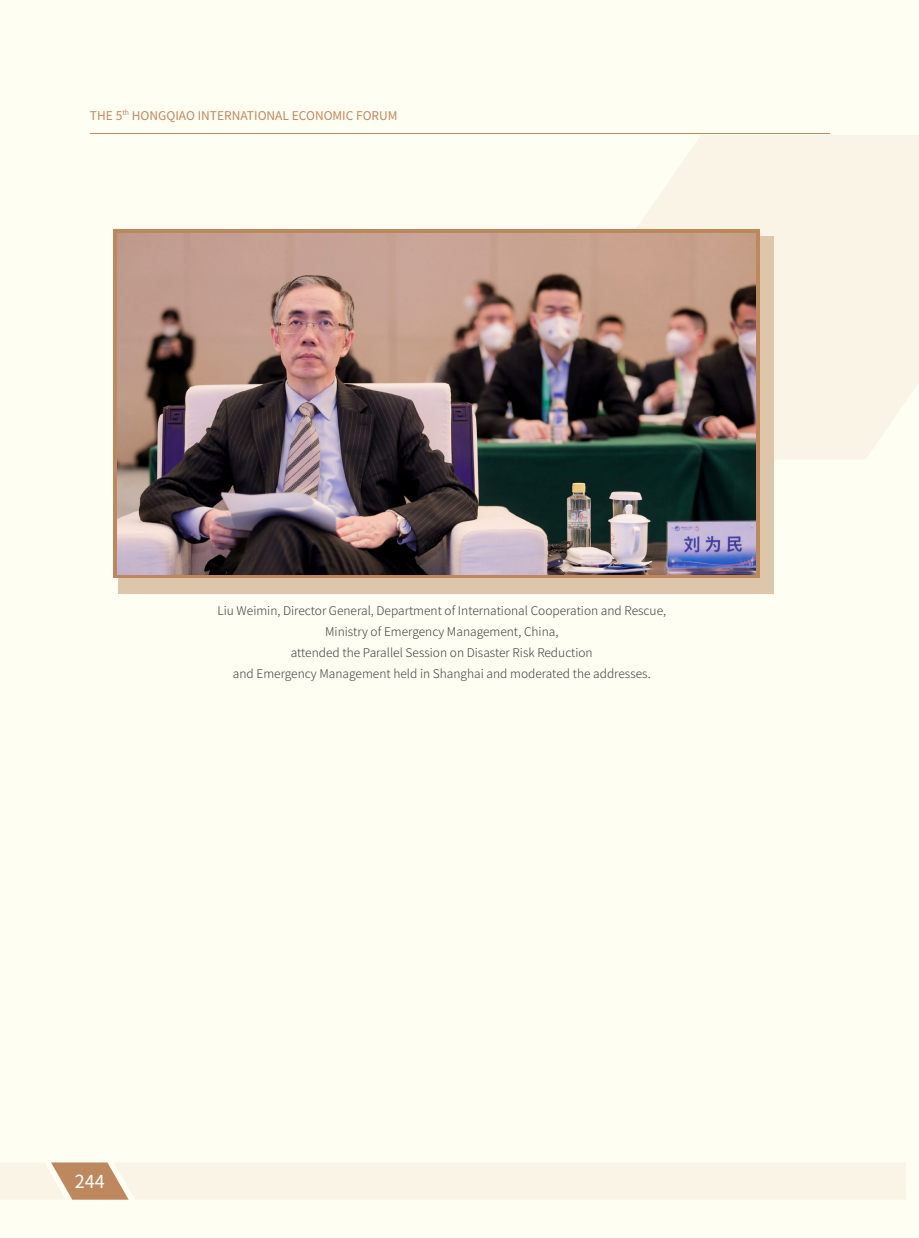
<style>
.page{position:relative;width:919px;height:1238px;background:#fff}
.page>*{position:absolute;margin:0;border:0;box-sizing:border-box;transform-origin:0 0}
.t1{font:18px "Source Han Sans CN";color:#fff}
.t2{font:300 12px "Source Han Sans CN";color:#3e3e3f}
.t3{font:12px "Source Han Sans CN";color:#bd885e}
.t4{font:7.05px "Source Han Sans CN";color:#bd885e}
</style>
<div class="page">
<div style="left:0;top:0;width:918px;height:1237px;background:#fffef2"></div>
<svg style="left:636px;top:135px;width:282px;height:325px;fill:#f9f4e6"></svg>
<hr style="left:90px;top:133px;width:738px;height:1px;background:#bd885e">
<svg style="left:0;top:1162px;width:906px;height:37px"></svg>
<div style="left:118px;top:236px;width:655px;height:357px;background:#ddc6aa"></div>
<svg style="left:113px;top:229px;width:646px;height:349px;background:#b18463"></svg>
<img style="left:117px;top:234px;width:638px;height:340px">
<p class="t3" style="left:90px;top:110px;width:34px">THE 5</p>
<p class="t4" style="left:122px;top:108px;width:8px">th</p>
<p class="t3" style="left:132px;top:110px;width:267px">HONGQIAO INTERNATIONAL ECONOMIC FORUM</p>
<p class="t2" style="left:217px;top:604px;width:450px">Liu Weimin, Director General, Department of International Cooperation and Rescue,</p>
<p class="t2" style="left:325px;top:625px;width:235px">Ministry of Emergency Management, China,</p>
<p class="t2" style="left:291px;top:646px;width:303px">attended the Parallel Session on Disaster Risk Reduction</p>
<p class="t2" style="left:233px;top:667px;width:419px">and Emergency Management held in Shanghai and moderated the addresses.</p>
<h1 class="t1" style="left:75px;top:1171px;width:31px">244</h1>
</div>
